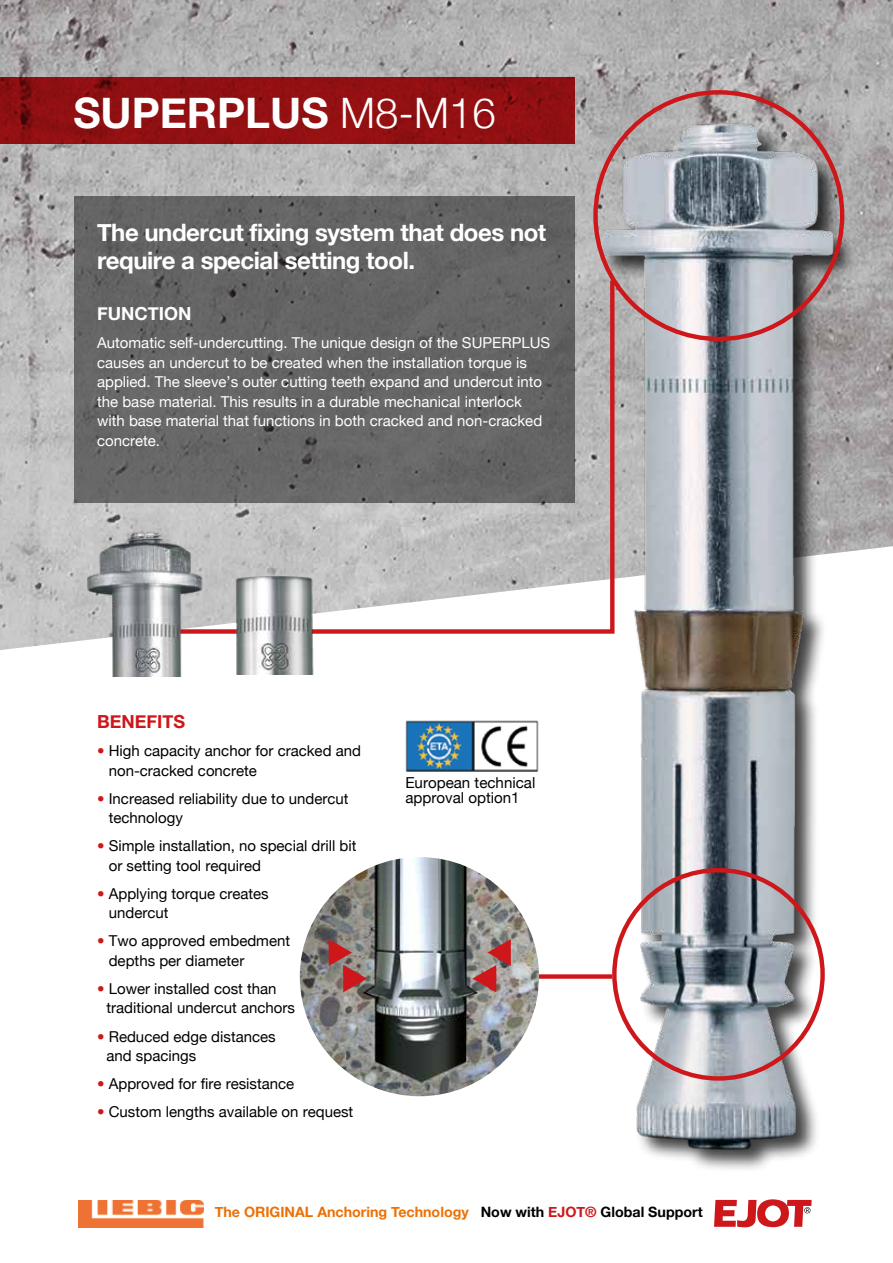
<style>
.page{position:relative;width:893px;height:1263px;background:#fff}
.page>*{position:absolute;margin:0;border:0;box-sizing:border-box;transform-origin:0 0}
.t1{font:700 42px "Helvetica Neue";color:#fff}
.t2{font:700 24px/28.5px "Helvetica Neue";letter-spacing:-.02em;color:#fff}
.t3{font:700 18px "Helvetica Neue";color:#fff}
.t4{font:700 18px "Helvetica Neue";color:#cd171a}
.t5{font:15.15px/15.1px "Helvetica Neue";color:#000}
.t6{font:15px/19.5px "Helvetica Neue";color:#000}
.t7{font:15px/19.5px "Helvetica Neue";color:#fff}
.t8{font:700 14.25px "Helvetica Neue";color:#ed7004}
.s1{font-weight:300}
.s2{color:#cd171a}
.s3{color:#000}
</style>
<div class="page">
<div style="left:524px;top:974px;width:88px;height:5px;background:#cd171a"></div>
<img style="left:0;top:0;width:893px;height:650px">
<svg style="left:0;top:77px;width:575px;height:67px;background:#8f0f11"></svg>
<div style="left:74px;top:196px;width:500px;height:306px;background:#646464"></div>
<img style="left:588px;top:65px;width:287px;height:1104px">
<img style="left:300px;top:857px;width:239px;height:239px;border-radius:120px">
<svg style="left:329px;top:939px;width:38px;height:53px;background:#9f6561"></svg>
<svg style="left:472px;top:939px;width:39px;height:53px;background:#a66d6b"></svg>
<svg style="left:136px;top:276px;width:481px;height:360px"></svg>
<img style="left:405px;top:720px;width:134px;height:52px">
<img style="left:79px;top:1200px;width:124px;height:28px">
<svg style="left:714px;top:1199px;width:98px;height:28px"></svg>
<img style="left:232px;top:574px;width:87px;height:100px">
<img style="left:82px;top:524px;width:124px;height:152px">
<h1 class="t1" style="left:73px;top:87px;width:424px">SUPERPLUS <span class="s1">M8-M16</span></h1>
<h2 class="t2" style="left:97px;top:218px;width:451px">The undercut fixing system that does not require a special setting tool.</h2>
<p class="t3" style="left:97px;top:303px;width:96px">FUNCTION</p>
<p class="t7" style="left:97px;top:333px;width:455px">Automatic self-undercutting. The unique design of the SUPERPLUS causes an undercut to be created when the installation torque is applied. The sleeve’s outer cutting teeth expand and undercut into the base material. This results in a durable mechanical interlock with base material that functions in both cracked and non-cracked concrete.</p>
<p class="t4" style="left:97px;top:711px;width:90px">BENEFITS</p>
<p class="t6" style="left:109px;top:741px;width:254px;text-indent:-12px"><span class="s2">•</span> High capacity anchor for cracked and non-cracked concrete</p>
<p class="t6" style="left:109px;top:789px;width:241px;text-indent:-12px"><span class="s2">•</span> Increased reliability due to undercut technology</p>
<p class="t6" style="left:109px;top:836px;width:249px;text-indent:-12px"><span class="s2">•</span> Simple installation, no special drill bit or setting tool required</p>
<p class="t6" style="left:109px;top:884px;width:162px;text-indent:-12px"><span class="s2">•</span> Applying torque creates undercut</p>
<p class="t6" style="left:109px;top:931px;width:183px;text-indent:-12px"><span class="s2">•</span> Two approved embedment depths per diameter</p>
<p class="t6" style="left:107px;top:979px;width:190px;text-indent:-9px"><span class="s2">•</span> Lower installed cost than traditional undercut anchors</p>
<p class="t6" style="left:107px;top:1026px;width:171px;text-indent:-9px"><span class="s2">•</span> Reduced edge distances and spacings</p>
<p class="t6" style="left:97px;top:1074px;width:199px"><span class="s2">•</span> Approved for fire resistance</p>
<p class="t6" style="left:97px;top:1102px;width:258px"><span class="s2">•</span> Custom lengths available on request</p>
<p class="t5" style="left:405px;top:775px;width:131px">European technical approval option1</p>
<p class="t8" style="left:215px;top:1203px;width:489px">The ORIGINAL Anchoring Technology <span class="s3">Now with</span> <span class="s2">EJOT®</span> <span class="s3">Global Support</span></p>
</div>
